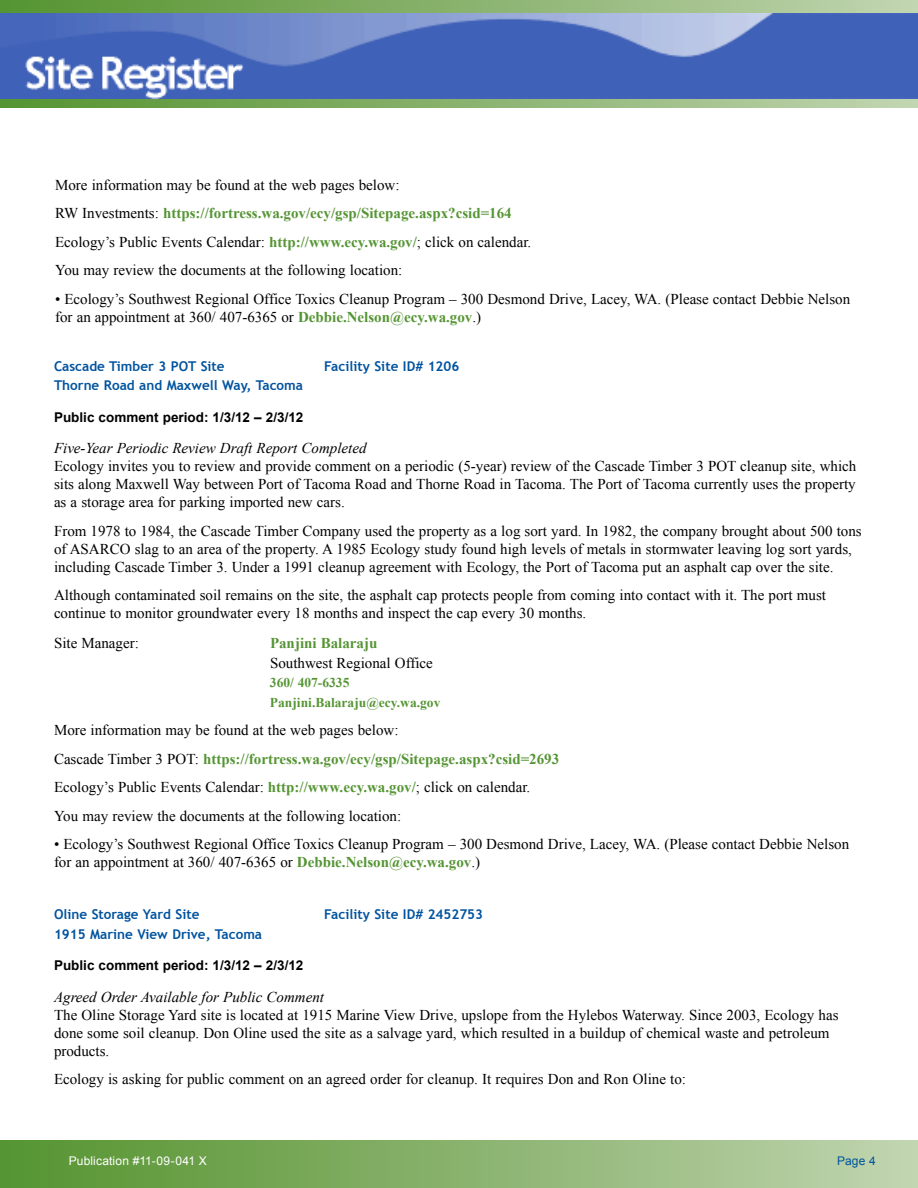
<style>
.page{position:relative;width:918px;height:1188px;background:#fff}
.page>*{position:absolute;margin:0;border:0;box-sizing:border-box;transform-origin:0 0}
.t1{font:15px/18px "Times New Roman";color:#000}
.t2{font:italic 15px "Times New Roman";color:#000}
.t3{font:700 15px "Times New Roman";color:#559534}
.t4{font:700 13.5px "Trebuchet MS";color:#00539f}
.t5{font:700 13.5px "Arial";color:#000}
.t6{font:700 13.5px/19.5px "Times New Roman";color:#559534}
.t7{font:12px "Arial";letter-spacing:.01em;color:#fff}
.t8{font:12px "Arial";color:#00539f}
.s1{font-weight:700;color:#559534}
</style>
<div class="page">
<svg style="left:0;top:0;width:918px;height:13px;background:#89b36e"></svg>
<svg style="left:0;top:99px;width:918px;height:9px;background:#89b36e"></svg>
<img style="left:0;top:13px;width:918px;height:86px">
<div style="left:0;top:1141px;width:918px;height:47px;background:linear-gradient(to right,#54932e,#c0d4af)"></div>
<p class="t1" style="left:55px;top:170px;width:478px;line-height:28.5px">More information may be found at the web pages below:<br>RW Investments: <span class="s1">https://fortress.wa.gov/ecy/gsp/Sitepage.aspx?csid=164<br></span>Ecology’s Public Events Calendar: <span class="s1">http://www.ecy.wa.gov/</span>; click on calendar.<br>You may review the documents at the following location:</p>
<p class="t1" style="left:55px;top:290px;width:797px">• Ecology’s Southwest Regional Office Toxics Cleanup Program – 300 Desmond Drive, Lacey, WA. (Please contact Debbie Nelson for an appointment at 360/ 407-6365 or <span class="s1">Debbie.Nelson@ecy.wa.gov</span>.)</p>
<p class="t4" style="left:54px;top:357px;width:172px">Cascade Timber 3 POT Site</p>
<p class="t4" style="left:324px;top:357px;width:137px">Facility Site ID# 1206</p>
<p class="t4" style="left:54px;top:377px;width:251px">Thorne Road and Maxwell Way, Tacoma</p>
<p class="t5" style="left:54px;top:408px;width:251px">Public comment period: 1/3/12 – 2/3/12</p>
<p class="t2" style="left:54px;top:438px;width:314px">Five-Year Periodic Review Draft Report Completed</p>
<p class="t1" style="left:54px;top:457px;width:804px;text-align:justify">Ecology invites you to review and provide comment on a periodic (5-year) review of the Cascade Timber 3 POT cleanup site, which sits along Maxwell Way between Port of Tacoma Road and Thorne Road in Tacoma. The Port of Tacoma currently uses the property as a storage area for parking imported new cars.</p>
<p class="t1" style="left:54px;top:521px;width:809px">From 1978 to 1984, the Cascade Timber Company used the property as a log sort yard. In 1982, the company brought about 500 tons of ASARCO slag to an area of the property. A 1985 Ecology study found high levels of metals in stormwater leaving log sort yards, including Cascade Timber 3. Under a 1991 cleanup agreement with Ecology, the Port of Tacoma put an asphalt cap over the site.</p>
<p class="t1" style="left:54px;top:586px;width:774px">Although contaminated soil remains on the site, the asphalt cap protects people from coming into contact with it. The port must continue to monitor groundwater every 18 months and inspect the cap every 30 months.</p>
<p class="t1" style="left:54px;top:634px;width:86px">Site Manager:</p>
<p class="t3" style="left:270px;top:633px;width:109px">Panjini Balaraju</p>
<p class="t1" style="left:270px;top:653px;width:164px">Southwest Regional Office</p>
<p class="t6" style="left:270px;top:673px;width:172px">360/ 407-6335<br>Panjini.Balaraju@ecy.wa.gov</p>
<p class="t1" style="left:54px;top:716px;width:507px;line-height:28.5px">More information may be found at the web pages below:<br>Cascade Timber 3 POT: <span class="s1">https://fortress.wa.gov/ecy/gsp/Sitepage.aspx?csid=2693<br></span>Ecology’s Public Events Calendar: <span class="s1">http://www.ecy.wa.gov/</span>; click on calendar.<br>You may review the documents at the following location:</p>
<p class="t1" style="left:54px;top:835px;width:797px">• Ecology’s Southwest Regional Office Toxics Cleanup Program – 300 Desmond Drive, Lacey, WA. (Please contact Debbie Nelson for an appointment at 360/ 407-6365 or <span class="s1">Debbie.Nelson@ecy.wa.gov</span>.)</p>
<p class="t4" style="left:54px;top:906px;width:147px">Oline Storage Yard Site</p>
<p class="t4" style="left:324px;top:906px;width:161px">Facility Site ID# 2452753</p>
<p class="t4" style="left:54px;top:926px;width:210px">1915 Marine View Drive, Tacoma</p>
<p class="t5" style="left:54px;top:957px;width:251px">Public comment period: 1/3/12 – 2/3/12</p>
<p class="t2" style="left:54px;top:987px;width:272px">Agreed Order Available for Public Comment</p>
<p class="t1" style="left:54px;top:1006px;width:786px">The Oline Storage Yard site is located at 1915 Marine View Drive, upslope from the Hylebos Waterway. Since 2003, Ecology has done some soil cleanup. Don Oline used the site as a salvage yard, which resulted in a buildup of chemical waste and petroleum products.</p>
<p class="t1" style="left:54px;top:1070px;width:634px">Ecology is asking for public comment on an agreed order for cleanup. It requires Don and Ron Oline to:</p>
<p class="t7" style="left:69px;top:1153px;width:139px">Publication #11-09-041 X</p>
<p class="t8" style="left:837px;top:1153px;width:40px">Page 4</p>
</div>
